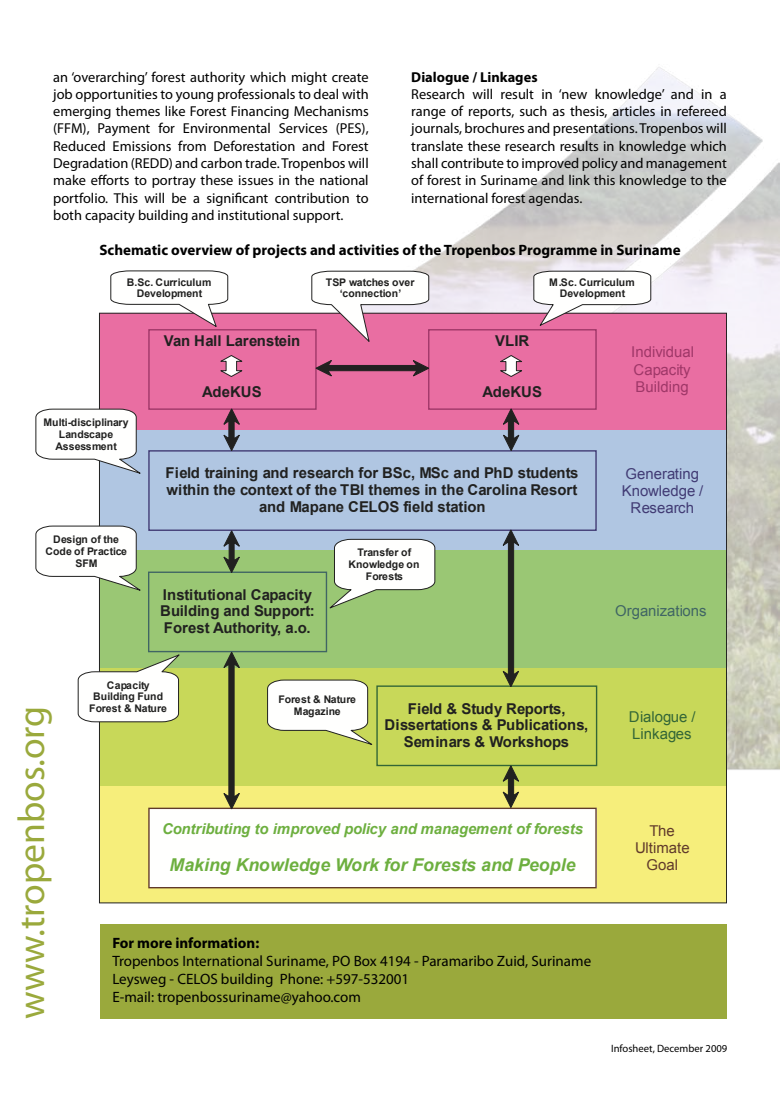
<style>
.page{position:relative;width:780px;height:1099px;background:#fff}
.page>*{position:absolute;margin:0;border:0;box-sizing:border-box;transform-origin:0 0}
.t1{font:37.5px "Myriad Pro";color:#9aa93c}
.t2{font:italic 700 17.62px "Arial";letter-spacing:.005em;color:#6daf3f}
.t3{font:15px/18px "Myriad Pro";color:#000}
.t4{font:700 15px "Myriad Pro";color:#000}
.t5{font:700 14.88px/16.9px "Arial";color:#212120;text-align:center}
.t6{font:italic 700 14.88px "Arial";letter-spacing:-.02em;color:#6daf3f}
.t7{font:14.88px/17.1px "Arial";color:#413b74;text-align:center}
.t8{font:14.88px/17.1px "Arial";color:#9f3768}
.t9{font:14.88px/16.6px "Arial";color:#336636}
.t10{font:14.88px/17.1px "Arial";color:#603a2b;text-align:center}
.t11{font:14.88px "Arial";color:#406564}
.t12{font:14.38px/17.2px "Myriad Pro";color:#000;text-align:justify}
.t13{font:700 14.38px "Myriad Pro";color:#000}
.t14{font:10.62px "Myriad Pro";color:#000}
.t15{font:700 10.5px/11.9px "Arial";letter-spacing:.005em;color:#212120;text-align:center}
.t16{font:700 10.5px/11.9px "Arial";letter-spacing:-.015em;color:#212120;text-align:center}
</style>
<div class="page">
<img style="left:77px;top:67px;width:702px;height:952px">
<div style="left:100px;top:924px;width:626px;height:94px;background:#9aa93c"></div>
<div style="left:99px;top:313px;width:627px;height:117px;background:#e96ea2"></div>
<div style="left:99px;top:430px;width:627px;height:121px;background:#b0c6e2"></div>
<div style="left:99px;top:550px;width:627px;height:118px;background:#9ac774"></div>
<div style="left:99px;top:668px;width:627px;height:117px;background:#c8d859"></div>
<div style="left:99px;top:785px;width:627px;height:117px;background:#f6ee7b"></div>
<svg style="left:327px;top:539px;width:108px;height:70px"></svg>
<div style="left:148px;top:329px;width:168px;height:81px;border:1px solid #9f3768"></div>
<div style="left:148px;top:450px;width:448px;height:81px;border:1px solid #413b74"></div>
<div style="left:428px;top:329px;width:168px;height:81px;border:1px solid #9f3768"></div>
<div style="left:148px;top:571px;width:179px;height:81px;border:1px solid #406564"></div>
<div style="left:376px;top:685px;width:221px;height:81px;border:1px solid #336636"></div>
<div style="left:149px;top:808px;width:447px;height:79px;background:#fffffe"></div>
<div style="left:148px;top:807px;width:448px;height:81px;border:1px solid #603a2b"></div>
<svg style="left:222px;top:651px;width:19px;height:159px"></svg>
<svg style="left:501px;top:529px;width:19px;height:158px"></svg>
<svg style="left:222px;top:529px;width:19px;height:44px"></svg>
<svg style="left:501px;top:764px;width:19px;height:44px"></svg>
<svg style="left:222px;top:408px;width:19px;height:44px"></svg>
<svg style="left:502px;top:408px;width:18px;height:44px"></svg>
<svg style="left:315px;top:359px;width:115px;height:18px"></svg>
<svg style="left:500px;top:355px;width:22px;height:22px"></svg>
<svg style="left:220px;top:355px;width:23px;height:22px"></svg>
<svg style="left:78px;top:653px;width:102px;height:69px"></svg>
<svg style="left:35px;top:525px;width:106px;height:67px"></svg>
<svg style="left:35px;top:408px;width:106px;height:67px"></svg>
<svg style="left:110px;top:270px;width:118px;height:57px"></svg>
<svg style="left:311px;top:270px;width:118px;height:73px"></svg>
<svg style="left:533px;top:270px;width:118px;height:56px"></svg>
<svg style="left:267px;top:679px;width:106px;height:66px"></svg>
<p class="t12" style="left:53px;top:68px;width:317px">an ‘overarching’ forest authority which might create job opportunities to young professionals to deal with emerging themes like Forest Financing Mechanisms (FFM), Payment for Environmental Services (PES), Reduced Emissions from Deforestation and Forest Degradation (REDD) and carbon trade. Tropenbos will make efforts to portray these issues in the national portfolio. This will be a significant contribution to both capacity building and institutional support.</p>
<p class="t13" style="left:411px;top:67px;width:128px">Dialogue / Linkages</p>
<p class="t12" style="left:411px;top:85px;width:317px">Research will result in ‘new knowledge’ and in a range of reports, such as thesis, articles in refereed journals, brochures and presentations. Tropenbos will translate these research results in knowledge which shall contribute to improved policy and management of forest in Suriname and link this knowledge to the international forest agendas.</p>
<p class="t4" style="left:99px;top:240px;width:582px">Schematic overview of projects and activities of the Tropenbos Programme in Suriname</p>
<p class="t15" style="left:127px;top:276px;width:86px">B.Sc. Curriculum<br>Development</p>
<p class="t15" style="left:326px;top:276px;width:90px">TSP watches over ‘connection’</p>
<p class="t15" style="left:549px;top:276px;width:87px">M.Sc. Curriculum<br>Development</p>
<p class="t16" style="left:43px;top:417px;width:87px">Multi-disciplinary<br>Landscape<br>Assessment</p>
<p class="t16" style="left:46px;top:534px;width:83px">Design of the<br>Code of Practice<br>SFM</p>
<p class="t5" style="left:164px;top:333px;width:138px">Van Hall Larenstein</p>
<p class="t5" style="left:202px;top:383px;width:61px">AdeKUS</p>
<p class="t5" style="left:495px;top:333px;width:35px">VLIR</p>
<p class="t5" style="left:482px;top:383px;width:61px">AdeKUS</p>
<p class="t5" style="left:165px;top:465px;width:414px">Field training and research for BSc, MSc and PhD students within the context of the TBI themes in the Carolina Resort and Mapane CELOS field station</p>
<p class="t5" style="left:160px;top:586px;width:156px;text-align:left">Institutional Capacity<br>Building and Support:<br>Forest Authority, a.o.</p>
<p class="t15" style="left:348px;top:547px;width:73px">Transfer of<br>Knowledge on<br>Forests</p>
<h1 class="t1" style="left:9px;top:1019px;width:315px;rotate:-90deg">www.tropenbos.org</h1>
<p class="t15" style="left:89px;top:679px;width:79px">Capacity<br>Building Fund<br>Forest &amp; Nature</p>
<p class="t16" style="left:278px;top:694px;width:79px">Forest &amp; Nature<br>Magazine</p>
<p class="t5" style="left:384px;top:700px;width:205px">Field &amp; Study Reports,<br>Dissertations &amp; Publications,<br>Seminars &amp; Workshops</p>
<p class="t6" style="left:162px;top:819px;width:422px">Contributing to improved policy and management of forests</p>
<p class="t2" style="left:169px;top:853px;width:407px">Making Knowledge Work for Forests and People</p>
<p class="t4" style="left:112px;top:933px;width:148px">For more information:</p>
<p class="t3" style="left:112px;top:952px;width:480px">Tropenbos International Suriname, PO Box 4194 - Paramaribo Zuid, Suriname<br>Leysweg - CELOS building Phone: +597-532001<br>E-mail: tropenbossuriname@yahoo.com</p>
<p class="t8" style="left:631px;top:344px;width:64px">Individual<br>Capacity<br>Building</p>
<p class="t7" style="left:621px;top:465px;width:83px">Generating<br>Knowledge /<br>Research</p>
<p class="t11" style="left:615px;top:600px;width:93px">Organizations</p>
<p class="t9" style="left:629px;top:709px;width:68px">Dialogue /<br>Linkages</p>
<p class="t10" style="left:635px;top:822px;width:56px">The<br>Ultimate<br>Goal</p>
<p class="t14" style="left:611px;top:1041px;width:118px">Infosheet, December 2009</p>
</div>
